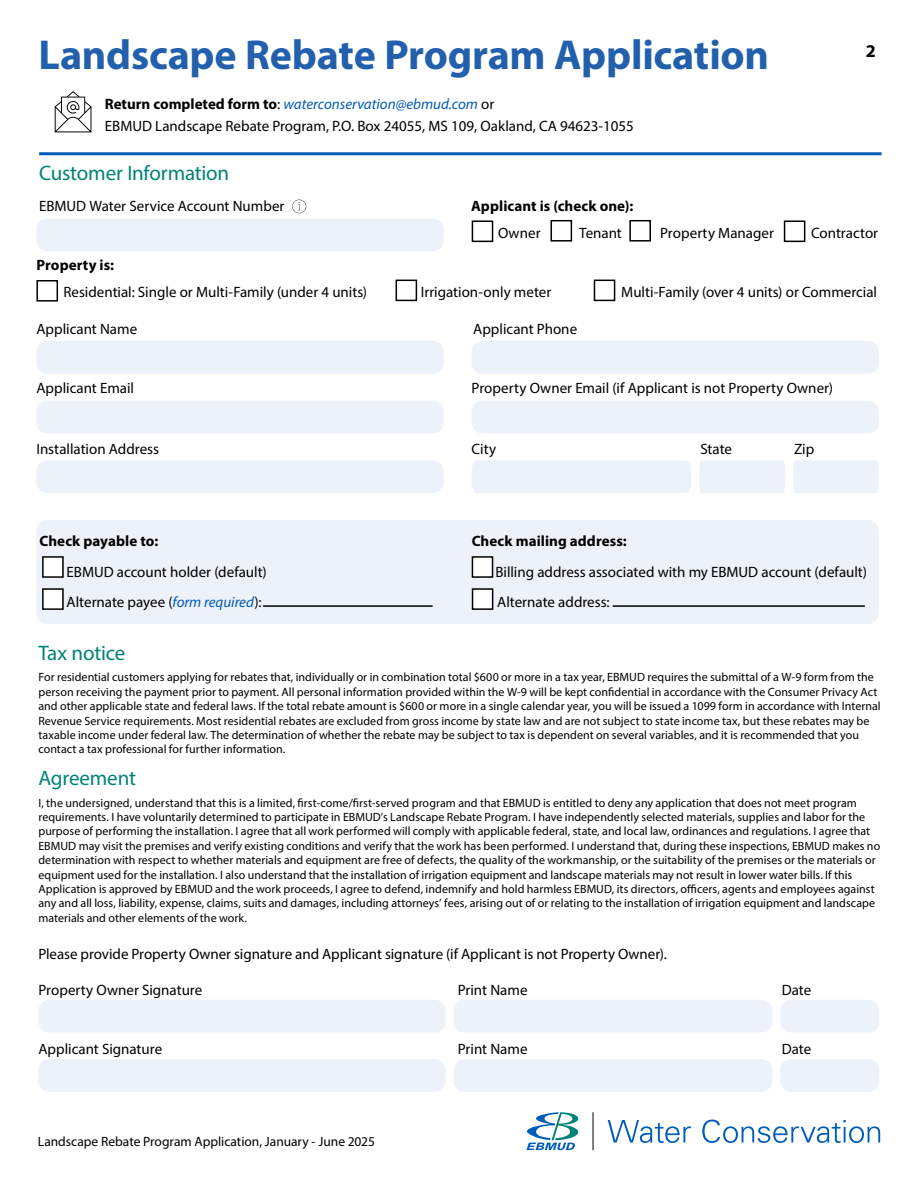
<style>
.page{position:relative;width:918px;height:1188px;background:#fff}
.page>*{position:absolute;margin:0;border:0;box-sizing:border-box;transform-origin:0 0}
.t1{font:700 42px "Myriad Pro";letter-spacing:-.005em;color:#225fac}
.t2{font:21px "Myriad Pro";letter-spacing:-.01em;color:#008376}
.t3{font:700 18px "Myriad Pro";color:#000}
.t4{font:15px/21.8px "Myriad Pro";color:#000}
.t5{font:700 15px "Myriad Pro";letter-spacing:.005em;color:#000}
.t6{font:13.5px "Myriad Pro";letter-spacing:-.005em;color:#000}
.t7{font:12px/14.4px "Myriad Pro";letter-spacing:.005em;color:#000}
.s1{color:#2360ac}
.s2{font-weight:700}
.s3{font-style:italic;color:#005cb9}
</style>
<div class="page">
<svg style="left:608px;top:1120px;width:272px;height:23px"></svg>
<svg style="left:526px;top:1112px;width:53px;height:38px"></svg>
<hr style="left:592px;top:1112px;width:2px;height:38px;background:#52575a">
<div style="left:36px;top:520px;width:843px;height:104px;background:#edf1f9;border-radius:11px"></div>
<hr style="left:39px;top:152px;width:843px;height:3px;background:#005cb9">
<div style="left:36px;top:460px;width:408px;height:33px;background:#edf1f9;border-radius:11px"></div>
<div style="left:472px;top:341px;width:407px;height:33px;background:#edf1f9;border-radius:11px"></div>
<div style="left:36px;top:401px;width:408px;height:32px;background:#edf1f9;border-radius:11px"></div>
<div style="left:472px;top:460px;width:219px;height:33px;background:#edf1f9"></div>
<div style="left:36px;top:341px;width:408px;height:33px;background:#edf1f9;border-radius:11px"></div>
<div style="left:472px;top:401px;width:407px;height:32px;background:#edf1f9;border-radius:11px"></div>
<div style="left:38px;top:1000px;width:408px;height:33px;background:#edf1f9;border-radius:11px"></div>
<div style="left:472px;top:220px;width:21px;height:22px;border:2px solid #000"></div>
<div style="left:551px;top:220px;width:21px;height:22px;border:2px solid #000"></div>
<div style="left:629px;top:220px;width:22px;height:22px;border:2px solid #000"></div>
<div style="left:784px;top:220px;width:21px;height:22px;border:2px solid #000"></div>
<div style="left:396px;top:280px;width:21px;height:21px;border:2px solid #000"></div>
<div style="left:36px;top:280px;width:22px;height:22px;border:2px solid #000"></div>
<div style="left:594px;top:280px;width:21px;height:21px;border:2px solid #000"></div>
<div style="left:43px;top:557px;width:20px;height:20px;background:#fff"></div>
<div style="left:42px;top:556px;width:22px;height:22px;border:2px solid #000"></div>
<div style="left:43px;top:589px;width:20px;height:20px;background:#fff"></div>
<div style="left:42px;top:588px;width:22px;height:22px;border:2px solid #000"></div>
<div style="left:472px;top:557px;width:21px;height:20px;background:#fff"></div>
<div style="left:472px;top:556px;width:21px;height:22px;border:2px solid #000"></div>
<div style="left:473px;top:589px;width:20px;height:20px;background:#fff"></div>
<div style="left:472px;top:588px;width:21px;height:22px;border:2px solid #000"></div>
<svg style="left:55px;top:91px;width:36px;height:41px"></svg>
<hr style="left:263px;top:605px;width:170px;height:2px;background:#000">
<hr style="left:613px;top:605px;width:252px;height:2px;background:#000">
<div style="left:793px;top:460px;width:86px;height:33px;background:#edf1f9"></div>
<div style="left:699px;top:460px;width:86px;height:33px;background:#edf1f9"></div>
<div style="left:454px;top:1000px;width:318px;height:33px;background:#edf1f9;border-radius:11px"></div>
<div style="left:780px;top:1000px;width:99px;height:33px;background:#edf1f9;border-radius:11px"></div>
<svg style="left:292px;top:200px;width:14px;height:13px"></svg>
<div style="left:38px;top:1059px;width:408px;height:33px;background:#edf1f9;border-radius:11px"></div>
<div style="left:454px;top:1059px;width:318px;height:33px;background:#edf1f9;border-radius:11px"></div>
<div style="left:780px;top:1059px;width:99px;height:33px;background:#edf1f9;border-radius:11px"></div>
<div style="left:36px;top:218px;width:408px;height:33px;background:#edf1f9;border-radius:11px"></div>
<h1 class="t1" style="left:38px;top:28px;width:732px">Landscape Rebate Program Appli<span class="s1">cation</span></h1>
<p class="t4" style="left:105px;top:93px;width:531px"><span class="s2">Return completed form to</span>: <span class="s3">waterconservation@ebmud.com</span> or<br>EBMUD Landscape Rebate Program, P.O. Box 24055, MS 109, Oakland, CA 94623-1055</p>
<h3 class="t3" style="left:866px;top:39px;width:11px">2</h3>
<h2 class="t2" style="left:39px;top:160px;width:192px">Customer Information</h2>
<p class="t4" style="left:39px;top:195px;width:247px">EBMUD Water Service Account Number</p>
<p class="t5" style="left:471px;top:197px;width:164px">Applicant is (check one):</p>
<p class="t4" style="left:498px;top:222px;width:44px">Owner</p>
<p class="t4" style="left:579px;top:222px;width:44px">Tenant</p>
<p class="t4" style="left:660px;top:222px;width:115px">Property Manager</p>
<p class="t4" style="left:811px;top:222px;width:69px">Contractor</p>
<p class="t5" style="left:36px;top:255px;width:79px">Property is:</p>
<p class="t4" style="left:63px;top:281px;width:305px">Residential: Single or Multi-Family (under 4 units)</p>
<p class="t4" style="left:421px;top:281px;width:132px">Irrigation-only meter</p>
<p class="t4" style="left:621px;top:281px;width:257px">Multi-Family (over 4 units) or Commercial</p>
<p class="t4" style="left:36px;top:318px;width:102px">Applicant Name</p>
<p class="t4" style="left:473px;top:318px;width:105px">Applicant Phone</p>
<p class="t4" style="left:36px;top:377px;width:99px">Applicant Email</p>
<p class="t4" style="left:472px;top:377px;width:363px">Property Owner Email (if Applicant is not Property Owner)</p>
<p class="t4" style="left:36px;top:437px;width:124px">Installation Address</p>
<p class="t4" style="left:472px;top:437px;width:26px">City</p>
<p class="t4" style="left:700px;top:437px;width:33px">State</p>
<p class="t4" style="left:794px;top:437px;width:22px">Zip</p>
<p class="t5" style="left:39px;top:531px;width:120px">Check payable to:</p>
<p class="t5" style="left:472px;top:531px;width:157px">Check mailing address:</p>
<p class="t4" style="left:67px;top:560px;width:202px">EBMUD account holder (default)</p>
<p class="t4" style="left:495px;top:560px;width:373px">Billing address associated with my EBMUD account (default)</p>
<p class="t4" style="left:67px;top:591px;width:197px">Alternate payee (<span class="s3">form required</span>):</p>
<p class="t4" style="left:497px;top:591px;width:114px">Alternate address:</p>
<h2 class="t2" style="left:38px;top:640px;width:88px">Tax notice</h2>
<p class="t7" style="left:38px;top:670px;width:844px">For residential customers applying for rebates that, individually or in combination total $600 or more in a tax year, EBMUD requires the submittal of a W-9 form from the person receiving the payment prior to payment. All personal information provided within the W-9 will be kept confidential in accordance with the Consumer Privacy Act and other applicable state and federal laws. If the total rebate amount is $600 or more in a single calendar year, you will be issued a 1099 form in accordance with Internal Revenue Service requirements. Most residential rebates are excluded from gross income by state law and are not subject to state income tax, but these rebates may be taxable income under federal law. The determination of whether the rebate may be subject to tax is dependent on several variables, and it is recommended that you contact a tax professional for further information.</p>
<h2 class="t2" style="left:38px;top:765px;width:99px">Agreement</h2>
<p class="t7" style="left:38px;top:795px;width:843px">I, the undersigned, understand that this is a limited, first-come/first-served program and that EBMUD is entitled to deny any application that does not meet program requirements. I have voluntarily determined to participate in EBMUD’s Landscape Rebate Program. I have independently selected materials, supplies and labor for the purpose of performing the installation. I agree that all work performed will comply with applicable federal, state, and local law, ordinances and regulations. I agree that EBMUD may visit the premises and verify existing conditions and verify that the work has been performed. I understand that, during these inspections, EBMUD makes no determination with respect to whether materials and equipment are free of defects, the quality of the workmanship, or the suitability of the premises or the materials or equipment used for the installation. I also understand that the installation of irrigation equipment and landscape materials may not result in lower water bills. If this Application is approved by EBMUD and the work proceeds, I agree to defend, indemnify and hold harmless EBMUD, its directors, officers, agents and employees against any and all loss, liability, expense, claims, suits and damages, including attorneys’ fees, arising out of or relating to the installation of irrigation equipment and landscape materials and other elements of the work.</p>
<p class="t4" style="left:38px;top:943px;width:630px">Please provide Property Owner signature and Applicant signature (if Applicant is not Property Owner).</p>
<p class="t4" style="left:38px;top:979px;width:165px">Property Owner Signature</p>
<p class="t4" style="left:458px;top:979px;width:71px">Print Name</p>
<p class="t4" style="left:782px;top:979px;width:31px">Date</p>
<p class="t4" style="left:38px;top:1037px;width:125px">Applicant Signature</p>
<p class="t4" style="left:458px;top:1037px;width:71px">Print Name</p>
<p class="t4" style="left:782px;top:1037px;width:31px">Date</p>
<p class="t6" style="left:38px;top:1133px;width:339px">Landscape Rebate Program Application, January - June 2025</p>
</div>
